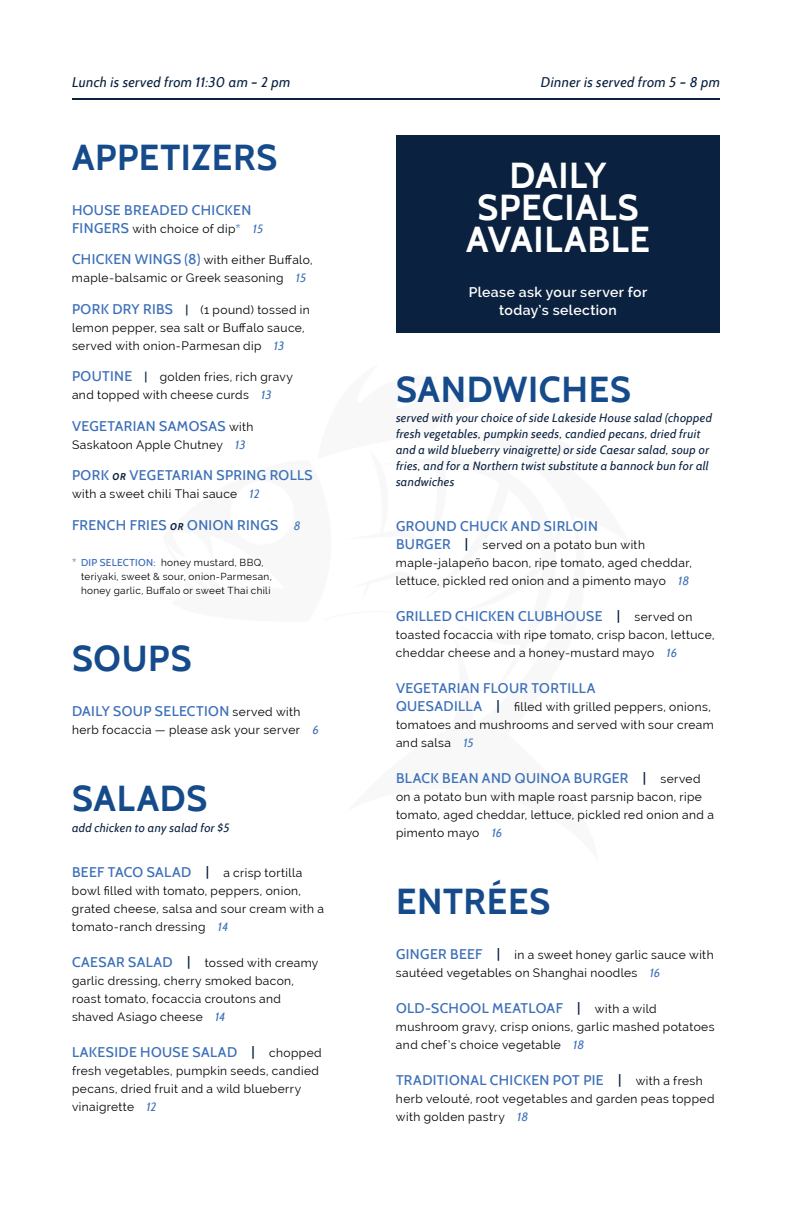
<style>
.page{position:relative;width:792px;height:1224px;background:#fff}
.page>*{position:absolute;margin:0;border:0;box-sizing:border-box;transform-origin:0 0}
.t1{font:700 36px "Cabin";letter-spacing:.02em;color:#164b8b}
.t2{font:700 36px/32px "Cabin";letter-spacing:.02em;color:#fff;text-align:center}
.t3{font:500 14px "Cabin";letter-spacing:.025em;color:#3d70b8}
.t4{font:italic 14px "Cabin";letter-spacing:.025em;color:#0a213f}
.t5{font:600 14px/18px "Raleway";letter-spacing:.03em;color:#fff;text-align:center}
.t6{font:12px/18px "Raleway";letter-spacing:.035em;color:#000}
.t7{font:italic 12px/16px "Cabin";letter-spacing:.03em;color:#0a213f}
.t8{font:10px/14px "Raleway";letter-spacing:.035em;color:#000}
.s1{font-family:"Cabin";font-weight:500;font-size:14px;color:#3d70b8}
.s2{font-family:"Cabin";font-weight:500;color:#3d70b8}
.s3{font-family:"Cabin";font-style:italic;color:#3d70b8}
.s4{font-weight:600;color:#0a213f}
.s5{font-family:"Raleway";font-weight:400;font-size:12px;color:#000}
.s6{font-weight:700;font-style:italic;font-size:9.8px;color:#0a213f}
.s7{font-weight:400;font-style:italic;font-size:12px}
.s8{font-weight:600;font-size:14px;color:#0a213f}
.s9{font-family:"Raleway";font-weight:600;color:#0a213f}
</style>
<div class="page">
<div style="left:396px;top:135px;width:324px;height:198px;background:#0a213f"></div>
<hr style="left:72px;top:98px;width:648px;height:2px;background:#0a213f">
<p class="t4" style="left:72px;top:73px;width:220px">Lunch is served from 11:30 am – 2 pm</p>
<p class="t4" style="left:541px;top:73px;width:181px">Dinner is served from 5 – 8 pm</p>
<h1 class="t1" style="left:72px;top:135px;width:207px">APPETIZERS</h1>
<p class="t3" style="left:72px;top:201px;width:181px">HOUSE BREADED CHICKEN</p>
<p class="t6" style="left:72px;top:219px;width:193px"><span class="s1">FINGERS</span> with choice of dip<span class="s2">*</span> <span class="s3">15</span></p>
<p class="t6" style="left:72px;top:251px;width:242px"><span class="s1">CHICKEN WINGS (8)</span> with either Buffalo, maple-balsamic or Greek seasoning <span class="s3">15</span></p>
<p class="t6" style="left:72px;top:300px;width:239px"><span class="s1">PORK DRY RIBS</span> <span class="s4">|</span> (1 pound) tossed in lemon pepper, sea salt or Buffalo sauce, served with onion-Parmesan dip <span class="s3">13</span></p>
<p class="t6" style="left:72px;top:368px;width:223px"><span class="s1">POUTINE</span> <span class="s4">|</span> golden fries, rich gravy and topped with cheese curds <span class="s3">13</span></p>
<p class="t3" style="left:72px;top:417px;width:183px">VEGETARIAN SAMOSAS <span class="s5">with</span></p>
<p class="t6" style="left:72px;top:435px;width:175px">Saskatoon Apple Chutney <span class="s3">13</span></p>
<p class="t3" style="left:72px;top:467px;width:242px">PORK <span class="s6">OR</span> VEGETARIAN SPRING ROLLS</p>
<p class="t6" style="left:72px;top:485px;width:189px">with a sweet chili Thai sauce <span class="s3">12</span></p>
<p class="t3" style="left:72px;top:516px;width:230px">FRENCH FRIES <span class="s6">OR</span> ONION RINGS <span class="s7">8</span></p>
<p class="t8" style="left:81px;top:556px;width:192px;text-indent:-9px"><span class="s2">* DIP SELECTION:</span> honey mustard, BBQ, teriyaki, sweet &amp; sour, onion-Parmesan, honey garlic, Buffalo or sweet Thai chili</p>
<h1 class="t1" style="left:72px;top:637px;width:121px">SOUPS</h1>
<p class="t3" style="left:72px;top:703px;width:230px">DAILY SOUP SELECTION <span class="s5">served with</span></p>
<p class="t6" style="left:72px;top:721px;width:248px">herb focaccia — please ask your server <span class="s3">6</span></p>
<h1 class="t1" style="left:72px;top:777px;width:137px">SALADS</h1>
<p class="t7" style="left:72px;top:819px;width:159px">add chicken to any salad for $5</p>
<p class="t6" style="left:72px;top:863px;width:253px"><span class="s1">BEEF TACO SALAD</span> <span class="s8">|</span> a crisp tortilla bowl filled with tomato, peppers, onion, grated cheese, salsa and sour cream with a tomato-ranch dressing <span class="s3">14</span></p>
<p class="t6" style="left:72px;top:953px;width:248px"><span class="s1">CAESAR SALAD</span> <span class="s8">|</span> tossed with creamy garlic dressing, cherry smoked bacon, roast tomato, focaccia croutons and shaved Asiago cheese <span class="s3">14</span></p>
<p class="t3" style="left:72px;top:1043px;width:251px">LAKESIDE HOUSE SALAD <span class="s9">|</span> <span class="s5">chopped</span></p>
<p class="t6" style="left:72px;top:1061px;width:249px">fresh vegetables, pumpkin seeds, candied pecans, dried fruit and a wild blueberry vinaigrette <span class="s3">12</span></p>
<h1 class="t2" style="left:466px;top:159px;width:185px">DAILY<br>SPECIALS<br>AVAILABLE</h1>
<p class="t5" style="left:469px;top:283px;width:180px">Please ask your server for today’s selection</p>
<h1 class="t1" style="left:396px;top:367px;width:237px">SANDWICHES</h1>
<p class="t7" style="left:396px;top:410px;width:318px">served with your choice of side Lakeside House salad (chopped fresh vegetables, pumpkin seeds, candied pecans, dried fruit and a wild blueberry vinaigrette) or side Caesar salad, soup or fries, and for a Northern twist substitute a bannock bun for all sandwiches</p>
<p class="t3" style="left:396px;top:518px;width:203px">GROUND CHUCK AND SIRLOIN</p>
<p class="t6" style="left:396px;top:536px;width:297px"><span class="s1">BURGER</span> <span class="s8">|</span> served on a potato bun with maple-jalapeño bacon, ripe tomato, aged cheddar, lettuce, pickled red onion and a pimento mayo <span class="s3">18</span></p>
<p class="t3" style="left:396px;top:608px;width:298px">GRILLED CHICKEN CLUBHOUSE <span class="s9">|</span> <span class="s5">served on</span></p>
<p class="t6" style="left:396px;top:626px;width:320px">toasted focaccia with ripe tomato, crisp bacon, lettuce, cheddar cheese and a honey-mustard mayo <span class="s3">16</span></p>
<p class="t3" style="left:396px;top:680px;width:201px">VEGETARIAN FLOUR TORTILLA</p>
<p class="t6" style="left:396px;top:698px;width:319px"><span class="s1">QUESADILLA</span> <span class="s8">|</span> filled with grilled peppers, onions, tomatoes and mushrooms and served with sour cream and salsa <span class="s3">15</span></p>
<p class="t3" style="left:396px;top:770px;width:306px">BLACK BEAN AND QUINOA BURGER <span class="s9">|</span> <span class="s5">served</span></p>
<p class="t6" style="left:396px;top:788px;width:319px">on a potato bun with maple roast parsnip bacon, ripe tomato, aged cheddar, lettuce, pickled red onion and a pimento mayo <span class="s3">16</span></p>
<h1 class="t1" style="left:396px;top:880px;width:156px">ENTRÉES</h1>
<p class="t6" style="left:396px;top:946px;width:319px"><span class="s1">GINGER BEEF</span> <span class="s8">|</span> in a sweet honey garlic sauce with sautéed vegetables on Shanghai noodles <span class="s3">16</span></p>
<p class="t3" style="left:396px;top:1000px;width:262px">OLD-SCHOOL MEATLOAF <span class="s9">|</span> <span class="s5">with a wild</span></p>
<p class="t6" style="left:396px;top:1018px;width:320px">mushroom gravy, crisp onions, garlic mashed potatoes and chef’s choice vegetable <span class="s3">18</span></p>
<p class="t3" style="left:396px;top:1072px;width:308px">TRADITIONAL CHICKEN POT PIE <span class="s9">|</span> <span class="s5">with a fresh</span></p>
<p class="t6" style="left:396px;top:1090px;width:320px">herb velouté, root vegetables and garden peas topped with golden pastry <span class="s3">18</span></p>
</div>
